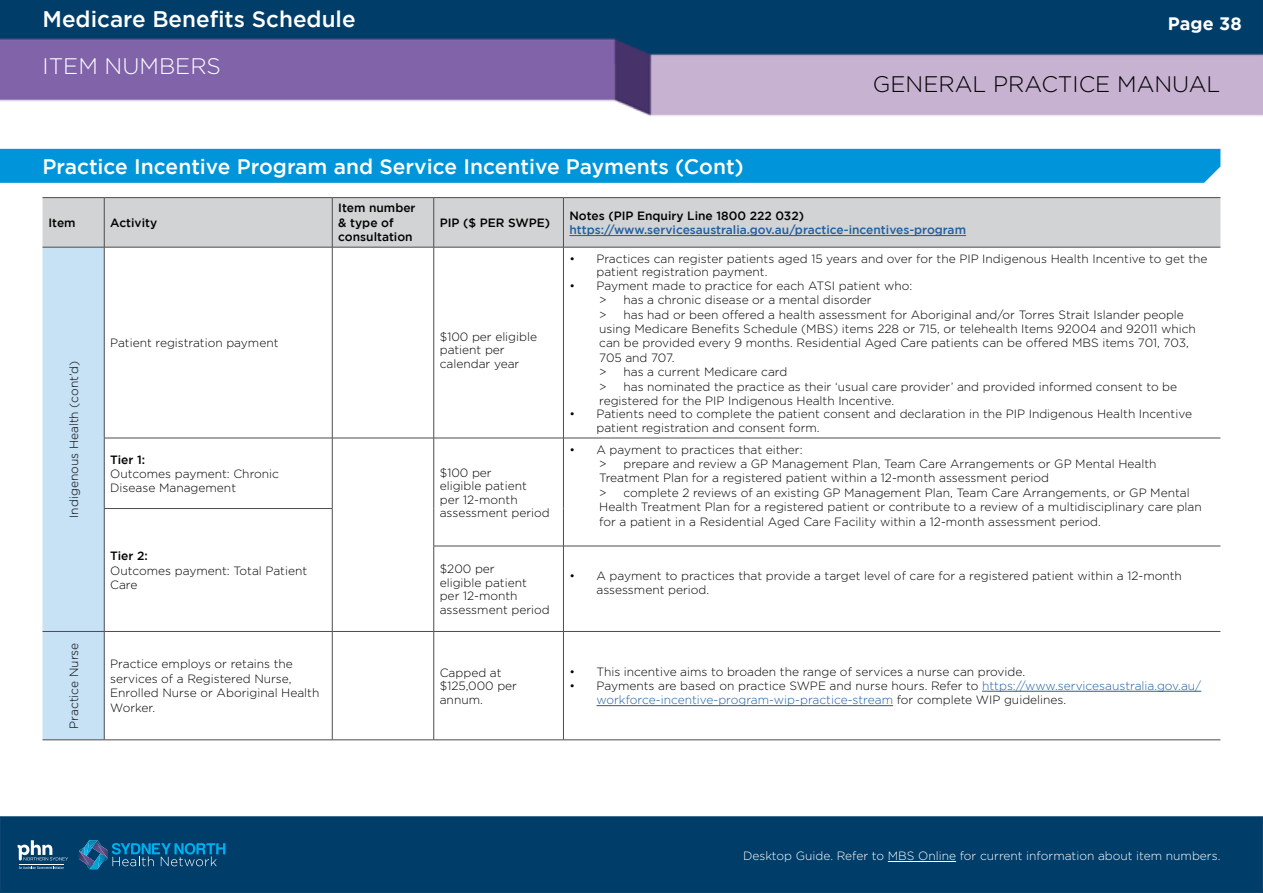
<style>
.page{position:relative;width:1263px;height:893px;background:#fff}
.page>*{position:absolute;margin:0;border:0;box-sizing:border-box;transform-origin:0 0}
.t1{font:500 22.5px "Gotham";color:#fff}
.t2{font:300 22.5px "Gotham";color:#000}
.t3{font:300 22.5px "Gotham";color:#fff}
.t4{font:500 21px "Gotham";color:#fff}
.t5{font:700 18px "Gotham";color:#fff}
.t6{font:300 12px/14.4px "Gotham";color:#000}
.t7{font:300 12px/14.4px "Gotham";color:#215e9e}
.t8{font:500 12px/14.4px "Gotham";color:#000}
.t9{font:300 12px "Gotham";color:#fff}
.t10{font:500 12px "Gotham";color:#215e9e}
.s1{color:#000}
</style>
<div class="page">
<img style="left:0;top:0;width:1263px;height:117px">
<div style="left:0;top:816px;width:1263px;height:77px;background:#003d69;border:1px solid #003d69"></div>
<svg style="left:79px;top:840px;width:146px;height:29px"></svg>
<svg style="left:18px;top:840px;width:50px;height:20px"></svg>
<svg style="left:19px;top:866px;width:45px;height:3px"></svg>
<hr style="left:19px;top:864px;width:45px;height:1px;background:#fff">
<div style="left:0;top:149px;width:1220px;height:34px;background:#0095da"></div>
<hr style="left:888px;top:861px;width:68px;height:1px;background:#fff">
<div style="left:43px;top:198px;width:1177px;height:49px;background:#d1d3d4"></div>
<div style="left:43px;top:248px;width:61px;height:492px;background:#c7e1f5"></div>
<hr style="left:43px;top:197px;width:61px;height:1px;background:#4d4d4d">
<hr style="left:104px;top:197px;width:228px;height:1px;background:#4d4d4d">
<hr style="left:104px;top:198px;width:1px;height:49px;background:#4d4d4d">
<hr style="left:332px;top:197px;width:102px;height:1px;background:#4d4d4d">
<hr style="left:332px;top:198px;width:1px;height:49px;background:#4d4d4d">
<hr style="left:434px;top:197px;width:129px;height:1px;background:#4d4d4d">
<hr style="left:433px;top:198px;width:1px;height:49px;background:#4d4d4d">
<hr style="left:563px;top:197px;width:657px;height:1px;background:#4d4d4d">
<hr style="left:563px;top:198px;width:1px;height:49px;background:#4d4d4d">
<hr style="left:43px;top:247px;width:61px;height:1px;background:#4d4d4d">
<hr style="left:104px;top:247px;width:228px;height:1px;background:#4d4d4d">
<hr style="left:104px;top:247px;width:1px;height:191px;background:#4d4d4d">
<hr style="left:332px;top:247px;width:102px;height:1px;background:#4d4d4d">
<hr style="left:332px;top:247px;width:1px;height:191px;background:#4d4d4d">
<hr style="left:434px;top:247px;width:129px;height:1px;background:#4d4d4d">
<hr style="left:433px;top:247px;width:1px;height:191px;background:#4d4d4d">
<hr style="left:563px;top:247px;width:657px;height:1px;background:#4d4d4d">
<hr style="left:563px;top:247px;width:1px;height:191px;background:#4d4d4d">
<hr style="left:104px;top:438px;width:228px;height:1px;background:#4d4d4d">
<hr style="left:104px;top:438px;width:1px;height:70px;background:#4d4d4d">
<hr style="left:332px;top:438px;width:102px;height:1px;background:#4d4d4d">
<hr style="left:332px;top:438px;width:1px;height:70px;background:#4d4d4d">
<hr style="left:434px;top:438px;width:129px;height:1px;background:#4d4d4d">
<hr style="left:433px;top:438px;width:1px;height:70px;background:#4d4d4d">
<hr style="left:563px;top:438px;width:657px;height:1px;background:#4d4d4d">
<hr style="left:563px;top:438px;width:1px;height:70px;background:#4d4d4d">
<hr style="left:104px;top:508px;width:228px;height:1px;background:#4d4d4d">
<hr style="left:104px;top:509px;width:1px;height:37px;background:#4d4d4d">
<hr style="left:332px;top:509px;width:1px;height:37px;background:#4d4d4d">
<hr style="left:433px;top:508px;width:1px;height:38px;background:#4d4d4d">
<hr style="left:563px;top:508px;width:1px;height:38px;background:#4d4d4d">
<hr style="left:104px;top:546px;width:1px;height:85px;background:#4d4d4d">
<hr style="left:332px;top:546px;width:1px;height:85px;background:#4d4d4d">
<hr style="left:434px;top:546px;width:129px;height:1px;background:#4d4d4d">
<hr style="left:433px;top:546px;width:1px;height:85px;background:#4d4d4d">
<hr style="left:563px;top:546px;width:657px;height:1px;background:#4d4d4d">
<hr style="left:563px;top:546px;width:1px;height:85px;background:#4d4d4d">
<hr style="left:43px;top:631px;width:61px;height:1px;background:#4d4d4d">
<hr style="left:104px;top:631px;width:228px;height:1px;background:#4d4d4d">
<hr style="left:104px;top:632px;width:1px;height:108px;background:#4d4d4d">
<hr style="left:332px;top:631px;width:102px;height:1px;background:#4d4d4d">
<hr style="left:332px;top:632px;width:1px;height:108px;background:#4d4d4d">
<hr style="left:434px;top:631px;width:129px;height:1px;background:#4d4d4d">
<hr style="left:433px;top:632px;width:1px;height:108px;background:#4d4d4d">
<hr style="left:563px;top:631px;width:657px;height:1px;background:#4d4d4d">
<hr style="left:563px;top:632px;width:1px;height:108px;background:#4d4d4d">
<hr style="left:43px;top:740px;width:61px;height:1px;background:#4d4d4d">
<hr style="left:104px;top:740px;width:228px;height:1px;background:#4d4d4d">
<hr style="left:332px;top:740px;width:102px;height:1px;background:#4d4d4d">
<hr style="left:434px;top:740px;width:129px;height:1px;background:#4d4d4d">
<hr style="left:563px;top:740px;width:657px;height:1px;background:#4d4d4d">
<hr style="left:569px;top:235px;width:397px;height:1px;background:#215e9e">
<hr style="left:982px;top:691px;width:219px;height:1px;background:#215e9e">
<hr style="left:596px;top:705px;width:297px;height:1px;background:#215e9e">
<h1 class="t1" style="left:43px;top:6px;width:315px">Medicare Benefits Schedule</h1>
<h1 class="t3" style="left:43px;top:52px;width:180px">ITEM NUMBERS</h1>
<h2 class="t4" style="left:43px;top:154px;width:703px">Practice Incentive Program and Service Incentive Payments (Cont)</h2>
<h3 class="t5" style="left:1168px;top:13px;width:75px">Page 38</h3>
<h1 class="t2" style="left:873px;top:70px;width:349px">GENERAL PRACTICE MANUAL</h1>
<p class="t8" style="left:49px;top:215px;width:29px">Item</p>
<p class="t8" style="left:110px;top:215px;width:49px">Activity</p>
<p class="t8" style="left:338px;top:201px;width:79px">Item number &amp; type of consultation</p>
<p class="t8" style="left:440px;top:215px;width:112px">PIP ($ PER SWPE)</p>
<p class="t6" style="left:66px;top:518px;width:158px;rotate:-90deg">Indigenous Health (cont’d)</p>
<p class="t6" style="left:110px;top:336px;width:170px">Patient registration payment</p>
<p class="t6" style="left:440px;top:329px;width:99px;line-height:13.5px">$100 per eligible patient per calendar year</p>
<p class="t8" style="left:110px;top:452px;width:36px">Tier 1:</p>
<p class="t6" style="left:110px;top:466px;width:170px">Outcomes payment: Chronic<br>Disease Management</p>
<p class="t6" style="left:440px;top:465px;width:112px;line-height:13.5px">$100 per<br>eligible patient<br>per 12-month assessment period</p>
<p class="t8" style="left:569px;top:208px;width:236px">Notes (PIP Enquiry Line 1800 222 032)</p>
<p class="t10" style="left:569px;top:223px;width:398px">https://www.servicesaustralia.gov.au/practice-incentives-program</p>
<p class="t6" style="left:596px;top:251px;width:613px;line-height:13.5px;text-indent:-27px">• Practices can register patients aged 15 years and over for the PIP Indigenous Health Incentive to get the patient registration payment.</p>
<p class="t6" style="left:599px;top:278px;width:598px;text-indent:-30px">• Payment made to practice for each ATSI patient who:<br>&gt; has a chronic disease or a mental disorder<br>&gt; has had or been offered a health assessment for Aboriginal and/or Torres Strait Islander people using Medicare Benefits Schedule (MBS) items 228 or 715, or telehealth Items 92004 and 92011 which can be provided every 9 months. Residential Aged Care patients can be offered MBS items 701, 703, 705 and 707.<br>&gt; has a current Medicare card<br>&gt; has nominated the practice as their ‘usual care provider’ and provided informed consent to be registered for the PIP Indigenous Health Incentive.</p>
<p class="t6" style="left:596px;top:407px;width:597px;line-height:13.5px;text-indent:-27px">• Patients need to complete the patient consent and declaration in the PIP Indigenous Health Incentive patient registration and consent form.</p>
<p class="t6" style="left:599px;top:442px;width:604px;text-indent:-30px">• A payment to practices that either:<br>&gt; prepare and review a GP Management Plan, Team Care Arrangements or GP Mental Health Treatment Plan for a registered patient within a 12-month assessment period<br>&gt; complete 2 reviews of an existing GP Management Plan, Team Care Arrangements, or GP Mental Health Treatment Plan for a registered patient or contribute to a review of a multidisciplinary care plan for a patient in a Residential Aged Care Facility within a 12-month assessment period.</p>
<p class="t6" style="left:66px;top:729px;width:87px;rotate:-90deg">Practice Nurse</p>
<p class="t8" style="left:110px;top:549px;width:39px">Tier 2:</p>
<p class="t6" style="left:110px;top:563px;width:198px">Outcomes payment: Total Patient<br>Care</p>
<p class="t6" style="left:440px;top:562px;width:112px;line-height:13.5px">$200 per<br>eligible patient<br>per 12-month assessment period</p>
<p class="t6" style="left:596px;top:569px;width:587px;line-height:13.5px;text-indent:-27px">• A payment to practices that provide a target level of care for a registered patient within a 12-month assessment period.</p>
<p class="t6" style="left:110px;top:657px;width:211px">Practice employs or retains the services of a Registered Nurse,<br>Enrolled Nurse or Aboriginal Health<br>Worker.</p>
<p class="t6" style="left:440px;top:666px;width:79px;line-height:13.5px">Capped at $125,000 per annum.</p>
<p class="t6" style="left:569px;top:664px;width:457px">• This incentive aims to broaden the range of services a nurse can provide.</p>
<p class="t7" style="left:596px;top:678px;width:606px;text-indent:-27px"><span class="s1">• Payments are based on practice SWPE and nurse hours. Refer to</span> https://www.servicesaustralia.gov.au/ workforce-incentive-program-wip-practice-stream <span class="s1">for complete WIP guidelines.</span></p>
<p class="t9" style="left:743px;top:848px;width:479px">Desktop Guide. Refer to MBS Online for current information about item numbers.</p>
</div>
